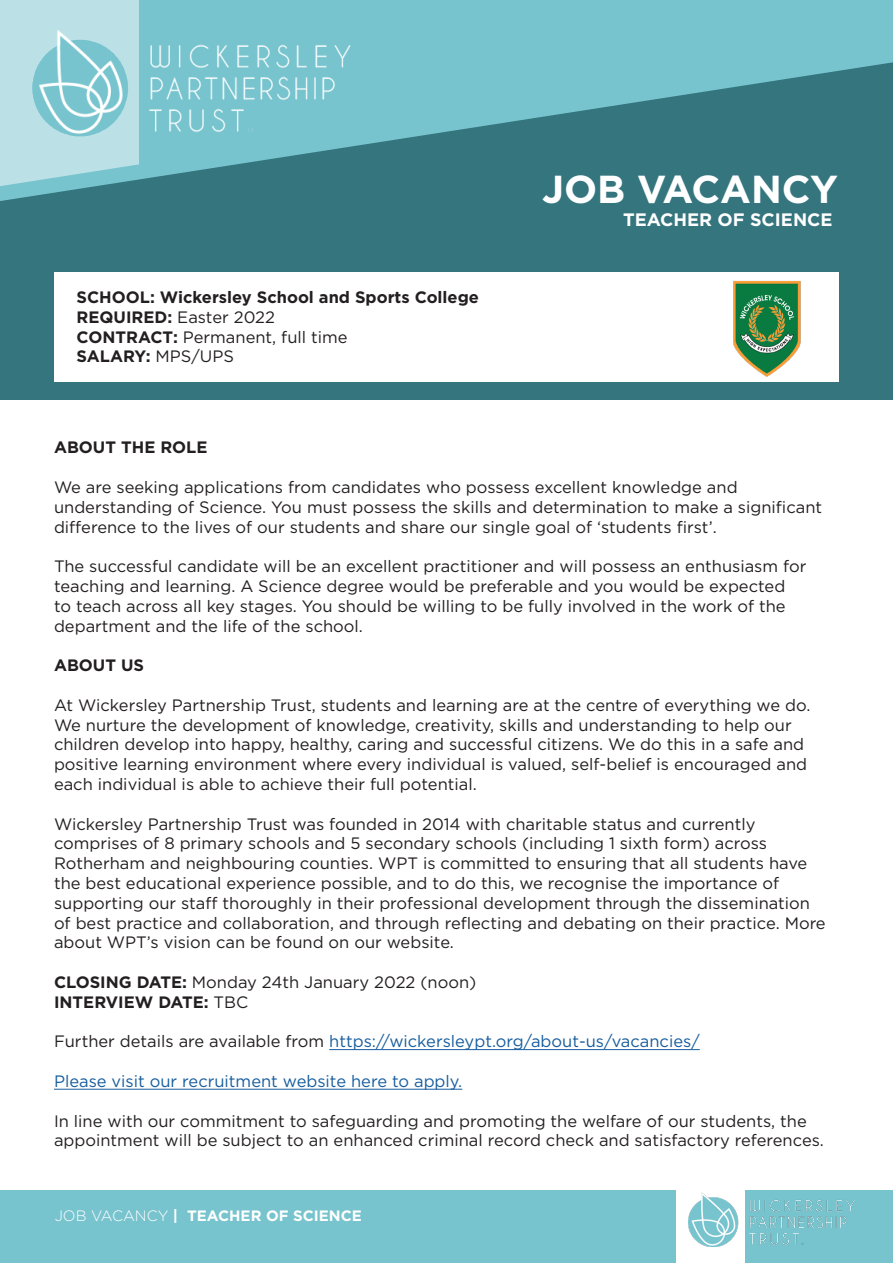
<style>
.page{position:relative;width:893px;height:1263px;background:#fff}
.page>*{position:absolute;margin:0;border:0;box-sizing:border-box;transform-origin:0 0}
.t1{font:700 39px "Gotham";color:#fff}
.t2{font:700 18px "Gotham";color:#fff}
.t3{font:16.5px/19.8px "Gotham";color:#231f20}
.t4{font:16.5px "Gotham";color:#175d9e}
.t5{font:700 16.5px "Gotham";color:#231f20}
.t6{font:700 15px "Gotham";color:#fff}
.s1{font-weight:700}
.s2{font-weight:400}
.s3{color:#231f20}
.s4{font-weight:300}
</style>
<div class="page">
<div style="left:0;top:1189px;width:675px;height:74px;background:#78c4ce"></div>
<div style="left:745px;top:1189px;width:148px;height:74px;background:#78c4ce"></div>
<img style="left:689px;top:1192px;width:166px;height:55px">
<div style="left:0;top:29px;width:893px;height:371px;background:#34757e"></div>
<svg style="left:0;top:0;width:893px;height:201px;fill:#78c4ce"></svg>
<svg style="left:0;top:0;width:139px;height:192px;background:#aed9df"></svg>
<img style="left:32px;top:29px;width:324px;height:110px">
<div style="left:54px;top:272px;width:784px;height:109px;background:#fff"></div>
<hr style="left:329px;top:1049px;width:371px;height:1px;background:#175d9e">
<hr style="left:54px;top:1089px;width:408px;height:1px;background:#175d9e">
<img style="left:733px;top:280px;width:68px;height:97px">
<p class="t5" style="left:77px;top:286px;width:404px">SCHOOL: Wickersley School and Sports College</p>
<p class="t3" style="left:77px;top:307px;width:200px"><span class="s1">REQUIRED:</span> Easter 2022</p>
<p class="t3" style="left:77px;top:327px;width:273px"><span class="s1">CONTRACT:</span> Permanent, full time</p>
<p class="t5" style="left:77px;top:346px;width:159px">SALARY: <span class="s2">MPS/UPS</span></p>
<p class="t1" style="left:542px;top:163px;width:298px">JOB VACANCY</p>
<p class="t2" style="left:623px;top:208px;width:211px">TEACHER OF SCIENCE</p>
<p class="t5" style="left:54px;top:436px;width:155px">ABOUT THE ROLE</p>
<p class="t3" style="left:54px;top:477px;width:770px">We are seeking applications from candidates who possess excellent knowledge and understanding of Science. You must possess the skills and determination to make a significant difference to the lives of our students and share our single goal of ‘students first’.</p>
<p class="t3" style="left:54px;top:556px;width:754px">The successful candidate will be an excellent practitioner and will possess an enthusiasm for teaching and learning. A Science degree would be preferable and you would be expected to teach across all key stages. You should be willing to be fully involved in the work of the department and the life of the school.</p>
<p class="t5" style="left:54px;top:654px;width:92px">ABOUT US</p>
<p class="t3" style="left:54px;top:695px;width:758px">At Wickersley Partnership Trust, students and learning are at the centre of everything we do.<br>We nurture the development of knowledge, creativity, skills and understanding to help our children develop into happy, healthy, caring and successful citizens. We do this in a safe and positive learning environment where every individual is valued, self-belief is encouraged and each individual is able to achieve their full potential.</p>
<p class="t3" style="left:54px;top:813px;width:773px">Wickersley Partnership Trust was founded in 2014 with charitable status and currently comprises of 8 primary schools and 5 secondary schools (including 1 sixth form) across Rotherham and neighbouring counties. WPT is committed to ensuring that all students have the best educational experience possible, and to do this, we recognise the importance of supporting our staff thoroughly in their professional development through the dissemination of best practice and collaboration, and through reflecting and debating on their practice. More about WPT’s vision can be found on our website.</p>
<p class="t3" style="left:54px;top:972px;width:424px"><span class="s1">CLOSING DATE:</span> Monday 24th January 2022 (noon)</p>
<p class="t5" style="left:54px;top:991px;width:196px">INTERVIEW DATE: <span class="s2">TBC</span></p>
<p class="t4" style="left:54px;top:1031px;width:647px"><span class="s3">Further details are available from</span> https://wickersleypt.org/about-us/vacancies/</p>
<p class="t4" style="left:54px;top:1070px;width:410px">Please visit our recruitment website here to apply.</p>
<p class="t3" style="left:54px;top:1110px;width:771px">In line with our commitment to safeguarding and promoting the welfare of our students, the appointment will be subject to an enhanced criminal record check and satisfactory references.</p>
<p class="t6" style="left:55px;top:1205px;width:309px"><span class="s4">JOB VACANCY</span> | TEACHER OF SCIENCE</p>
</div>
